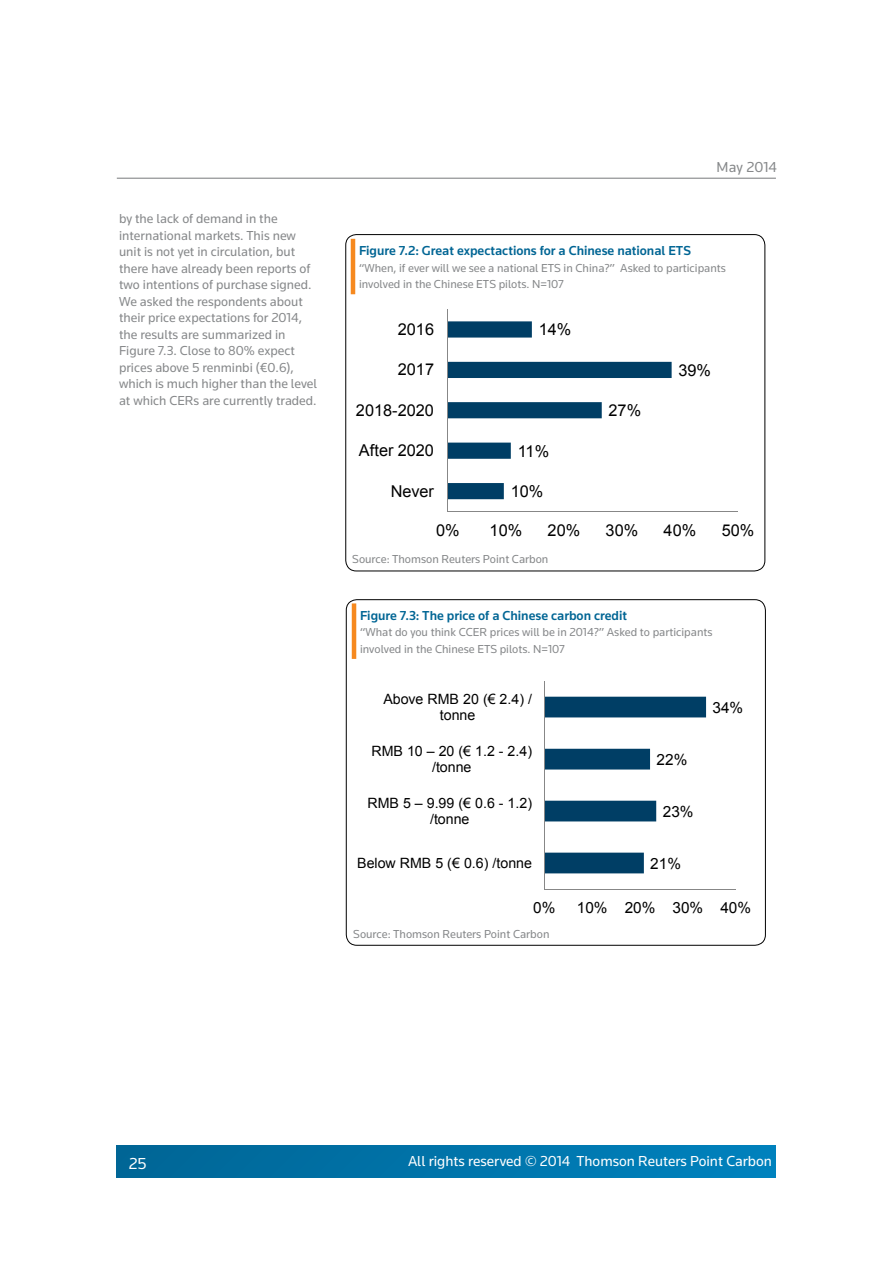
<style>
.page{position:relative;width:893px;height:1263px;background:#fff}
.page>*{position:absolute;margin:0;border:0;box-sizing:border-box;transform-origin:0 0}
.t1{font:16.5px "Knowledge";color:#fff}
.t2{font:16.35px "Arial";color:#000}
.t3{font:15.45px "Arial";color:#000}
.t4{font:15px "Knowledge";color:#fff}
.t5{font:15px "Knowledge";letter-spacing:.005em;color:#86888a}
.t6{font:14.25px/16.4px "Arial";color:#000;text-align:center}
.t7{font:13.5px/16.5px "Knowledge";color:#86888a}
.t8{font:500 13.5px "Knowledge";color:#006594}
.t9{font:12px/16.5px "Knowledge";color:#86888a}
</style>
<div class="page">
<div style="left:117px;top:1146px;width:659px;height:32px;background:linear-gradient(to right,#006696,#0082be)"></div>
<hr style="left:117px;top:178px;width:659px;height:1px;background:#86888a">
<hr style="left:351px;top:239px;width:4px;height:55px;background:#f6891f">
<div style="left:346px;top:234px;width:419px;height:337px;border:1px solid #000;border-radius:11px"></div>
<svg style="left:448px;top:321px;width:224px;height:97px"></svg>
<hr style="left:447px;top:309px;width:1px;height:113px;background:#878787">
<svg style="left:448px;top:443px;width:63px;height:56px"></svg>
<hr style="left:448px;top:511px;width:290px;height:1px;background:#878787">
<hr style="left:447px;top:422px;width:1px;height:89px;background:#878787">
<hr style="left:352px;top:603px;width:4px;height:56px;background:#f6891f">
<div style="left:346px;top:600px;width:419px;height:345px;border:1px solid #000;border-radius:11px"></div>
<svg style="left:545px;top:697px;width:161px;height:72px"></svg>
<hr style="left:544px;top:681px;width:1px;height:114px;background:#878787">
<svg style="left:545px;top:801px;width:111px;height:72px"></svg>
<hr style="left:544px;top:889px;width:192px;height:1px;background:#878787">
<hr style="left:544px;top:795px;width:1px;height:94px;background:#878787">
<p class="t7" style="left:119px;top:210px;width:200px">by the lack of demand in the international markets. This new unit is not yet in circulation, but there have already been reports of two intentions of purchase signed.<br>We asked the respondents about their price expectations for 2014, the results are summarized in<br>Figure 7.3. Close to 80% expect prices above 5 renminbi (€0.6), which is much higher than the level at which CERs are currently traded.</p>
<p class="t5" style="left:717px;top:158px;width:62px">May 2014</p>
<p class="t8" style="left:359px;top:242px;width:334px">Figure 7.2: Great expectactions for a Chinese national ETS</p>
<p class="t9" style="left:359px;top:259px;width:368px">“When, if ever will we see a national ETS in China?” Asked to participants involved in the Chinese ETS pilots. N=107</p>
<p class="t2" style="left:398px;top:318px;width:38px">2016</p>
<p class="t2" style="left:539px;top:319px;width:34px">14%</p>
<p class="t2" style="left:398px;top:359px;width:38px">2017</p>
<p class="t2" style="left:678px;top:359px;width:34px">39%</p>
<p class="t2" style="left:356px;top:399px;width:79px">2018-2020</p>
<p class="t2" style="left:609px;top:400px;width:34px">27%</p>
<p class="t2" style="left:359px;top:440px;width:77px">After 2020</p>
<p class="t2" style="left:518px;top:440px;width:33px">11%</p>
<p class="t2" style="left:391px;top:480px;width:45px">Never</p>
<p class="t2" style="left:511px;top:480px;width:34px">10%</p>
<p class="t2" style="left:436px;top:520px;width:25px">0%</p>
<p class="t2" style="left:490px;top:520px;width:34px">10%</p>
<p class="t2" style="left:548px;top:520px;width:34px">20%</p>
<p class="t2" style="left:606px;top:520px;width:34px">30%</p>
<p class="t2" style="left:664px;top:520px;width:34px">40%</p>
<p class="t2" style="left:722px;top:520px;width:34px">50%</p>
<p class="t9" style="left:352px;top:551px;width:198px">Source: Thomson Reuters Point Carbon</p>
<p class="t8" style="left:360px;top:607px;width:269px">Figure 7.3: The price of a Chinese carbon credit</p>
<p class="t9" style="left:360px;top:624px;width:354px">“What do you think CCER prices will be in 2014?” Asked to participants involved in the Chinese ETS pilots. N=107</p>
<p class="t6" style="left:383px;top:691px;width:150px">Above RMB 20 (€ 2.4) / tonne</p>
<p class="t6" style="left:372px;top:743px;width:162px">RMB 10 – 20 (€ 1.2 - 2.4) /tonne</p>
<p class="t6" style="left:368px;top:795px;width:166px">RMB 5 – 9.99 (€ 0.6 - 1.2) /tonne</p>
<p class="t6" style="left:357px;top:855px;width:176px">Below RMB 5 (€ 0.6) /tonne</p>
<p class="t3" style="left:657px;top:749px;width:32px">22%</p>
<p class="t3" style="left:663px;top:801px;width:32px">23%</p>
<p class="t3" style="left:650px;top:853px;width:32px">21%</p>
<p class="t3" style="left:712px;top:697px;width:32px">34%</p>
<p class="t3" style="left:533px;top:897px;width:24px">0%</p>
<p class="t3" style="left:577px;top:897px;width:176px">10% 20% 30% 40%</p>
<p class="t9" style="left:353px;top:925px;width:198px">Source: Thomson Reuters Point Carbon</p>
<p class="t1" style="left:129px;top:1153px;width:19px">25</p>
<p class="t4" style="left:408px;top:1151px;width:365px">All rights reserved © 2014 Thomson Reuters Point Carbon</p>
</div>
